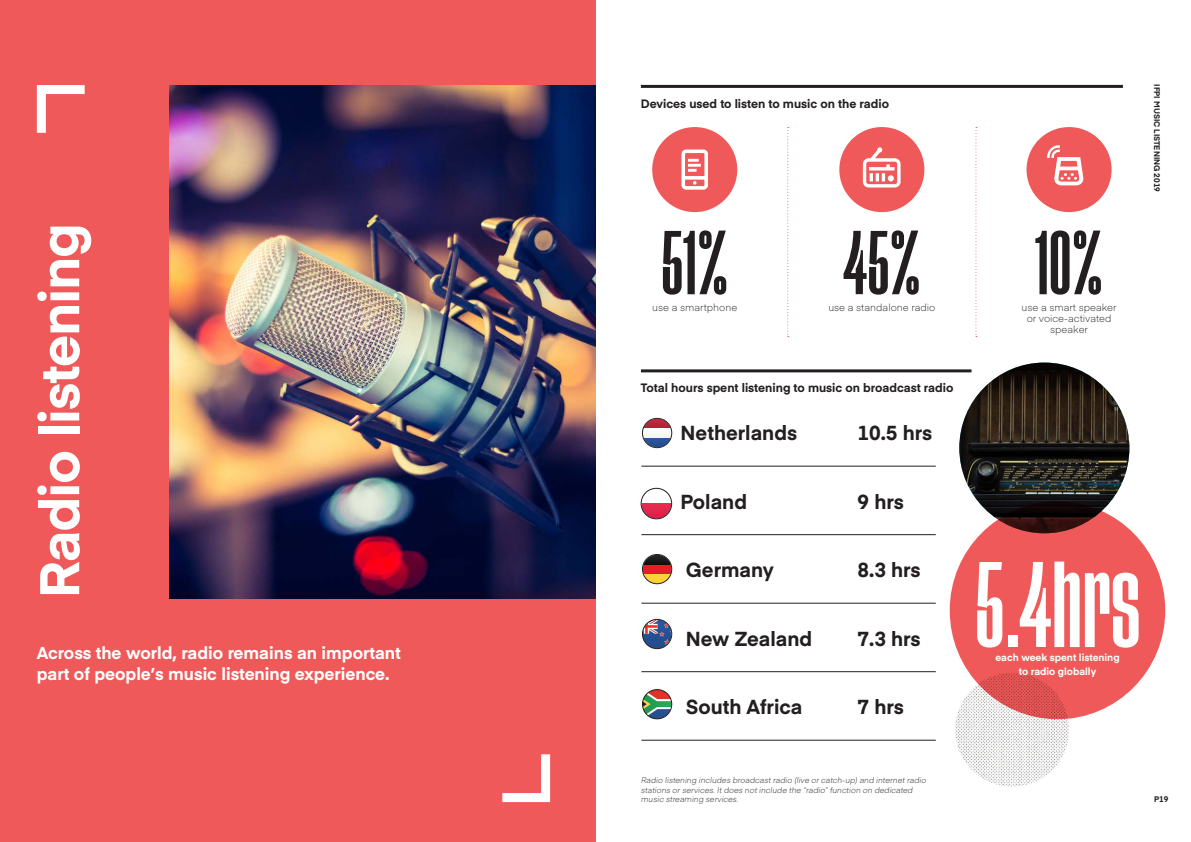
<style>
.page{position:relative;width:1191px;height:842px;background:#fff}
.page>*{position:absolute;margin:0;border:0;box-sizing:border-box;transform-origin:0 0}
.t1{font:600 90px "Tusker Grotesk 3600";color:#fff}
.t2{font:600 67px "Tusker Grotesk 3600";color:#231f20}
.t3{font:700 55px "Eina 01";letter-spacing:-.02em;color:#fff}
.t4{font:700 20px "Eina 01";color:#231f20}
.t5{font:700 17px/21px "Eina 01";color:#fff}
.H2_Line_Above{font:700 12px "Eina 01";color:#231f20}
.t6{font:300 10px/11px "Eina 01";color:#231f20;text-align:center}
.t7{font:700 10px/14px "Eina 01";color:#fff;text-align:center}
.t8{font:italic 300 8px/9.6px "Eina 01";color:#231f20}
.t9{font:700 8px "Eina 01";color:#231f20}
</style>
<div class="page">
<img style="left:959px;top:363px;width:170px;height:164px">
<img style="left:955px;top:673px;width:114px;height:114px;border-radius:57px">
<div style="left:0;top:0;width:595px;height:842px;background:#f05959"></div>
<img style="left:169px;top:85px;width:426px;height:514px">
<hr style="left:641px;top:466px;width:294px;height:1px;background:#231f20">
<hr style="left:641px;top:534px;width:294px;height:1px;background:#231f20">
<hr style="left:641px;top:603px;width:294px;height:1px;background:#231f20">
<hr style="left:641px;top:671px;width:294px;height:1px;background:#231f20">
<hr style="left:641px;top:740px;width:294px;height:1px;background:#231f20">
<hr style="left:641px;top:369px;width:330px;height:3px;background:#231f20">
<hr style="left:641px;top:85px;width:482px;height:3px;background:#231f20">
<svg style="left:36px;top:85px;width:49px;height:48px"></svg>
<svg style="left:502px;top:754px;width:49px;height:49px"></svg>
<div style="left:652px;top:127px;width:85px;height:85px;background:#f05959;border-radius:50%"></div>
<div style="left:839px;top:127px;width:85px;height:85px;background:#f05959;border-radius:50%"></div>
<div style="left:1026px;top:127px;width:85px;height:85px;background:#f05959;border-radius:50%"></div>
<svg style="left:681px;top:149px;width:27px;height:41px"></svg>
<div style="left:949px;top:501px;width:216px;height:218px;background:#f05959;border-radius:50%"></div>
<svg style="left:863px;top:147px;width:37px;height:41px"></svg>
<svg style="left:787px;top:127px;width:2px;height:210px"></svg>
<svg style="left:975px;top:127px;width:2px;height:210px"></svg>
<svg style="left:1047px;top:145px;width:37px;height:40px"></svg>
<svg style="left:643px;top:419px;width:28px;height:9px"></svg>
<svg style="left:643px;top:438px;width:28px;height:9px"></svg>
<div style="left:643px;top:428px;width:28px;height:10px;background:#f8f9f9"></div>
<div style="left:642px;top:418px;width:30px;height:30px;border:1px solid #231f20;border-radius:50%"></div>
<svg style="left:643px;top:574px;width:28px;height:9px"></svg>
<div style="left:643px;top:564px;width:28px;height:10px;background:#e51e26"></div>
<svg style="left:643px;top:555px;width:28px;height:9px"></svg>
<div style="left:642px;top:554px;width:30px;height:30px;border:1px solid #231f20;border-radius:50%"></div>
<svg style="left:646px;top:644px;width:23px;height:5px"></svg>
<svg style="left:642px;top:619px;width:29px;height:25px"></svg>
<div style="left:642px;top:619px;width:30px;height:30px;border:1px solid #231f20;border-radius:50%"></div>
<svg style="left:642px;top:689px;width:30px;height:30px"></svg>
<div style="left:642px;top:689px;width:30px;height:30px;border:1px solid #231f20;border-radius:50%"></div>
<svg style="left:641px;top:503px;width:30px;height:15px"></svg>
<div style="left:641px;top:488px;width:31px;height:31px;border:1px solid #231f20;border-radius:50%"></div>
<h1 class="t3" style="left:19px;top:598px;width:376px;rotate:-90deg">Radio listening</h1>
<p class="t5" style="left:37px;top:642px;width:365px">Across the world, radio remains an important part of people’s music listening experience.</p>
<p class="H2_Line_Above" style="left:641px;top:95px;width:250px">Devices used to listen to music on the radio</p>
<p class="t2" style="left:661px;top:224px;width:69px">51%</p>
<p class="t6" style="left:652px;top:301px;width:87px">use a smartphone</p>
<p class="t2" style="left:843px;top:224px;width:80px">45%</p>
<p class="t6" style="left:828px;top:301px;width:109px">use a standalone radio</p>
<p class="H2_Line_Above" style="left:641px;top:379px;width:314px">Total hours spent listening to music on broadcast radio</p>
<p class="t4" style="left:680px;top:418px;width:118px">Netherlands</p>
<p class="t4" style="left:857px;top:418px;width:76px">10.5 hrs</p>
<p class="t4" style="left:680px;top:487px;width:68px">Poland</p>
<p class="t4" style="left:857px;top:487px;width:48px">9 hrs</p>
<p class="t4" style="left:686px;top:555px;width:90px">Germany</p>
<p class="t4" style="left:857px;top:555px;width:65px">8.3 hrs</p>
<p class="t4" style="left:686px;top:624px;width:128px">New Zealand</p>
<p class="t4" style="left:857px;top:624px;width:65px">7.3 hrs</p>
<p class="t4" style="left:686px;top:692px;width:118px">South Africa</p>
<p class="t4" style="left:857px;top:692px;width:48px">7 hrs</p>
<p class="t2" style="left:1035px;top:224px;width:70px">10%</p>
<p class="t6" style="left:1021px;top:301px;width:97px">use a smart speaker or voice-activated speaker</p>
<p class="t9" style="left:1162px;top:84px;width:109px;rotate:90deg">IFPI MUSIC LISTENING 2019</p>
<p class="t1" style="left:974px;top:552px;width:167px">5.4hrs</p>
<p class="t7" style="left:995px;top:650px;width:126px">each week spent listening to radio globally</p>
<p class="t8" style="left:641px;top:775px;width:288px">Radio listening includes broadcastradio (live orcatch-up)and internetradio stations orservices.Itdoes notinclude the “radio”function on dedicated music streaming services.</p>
<p class="t9" style="left:1154px;top:793px;width:16px">P19</p>
</div>
